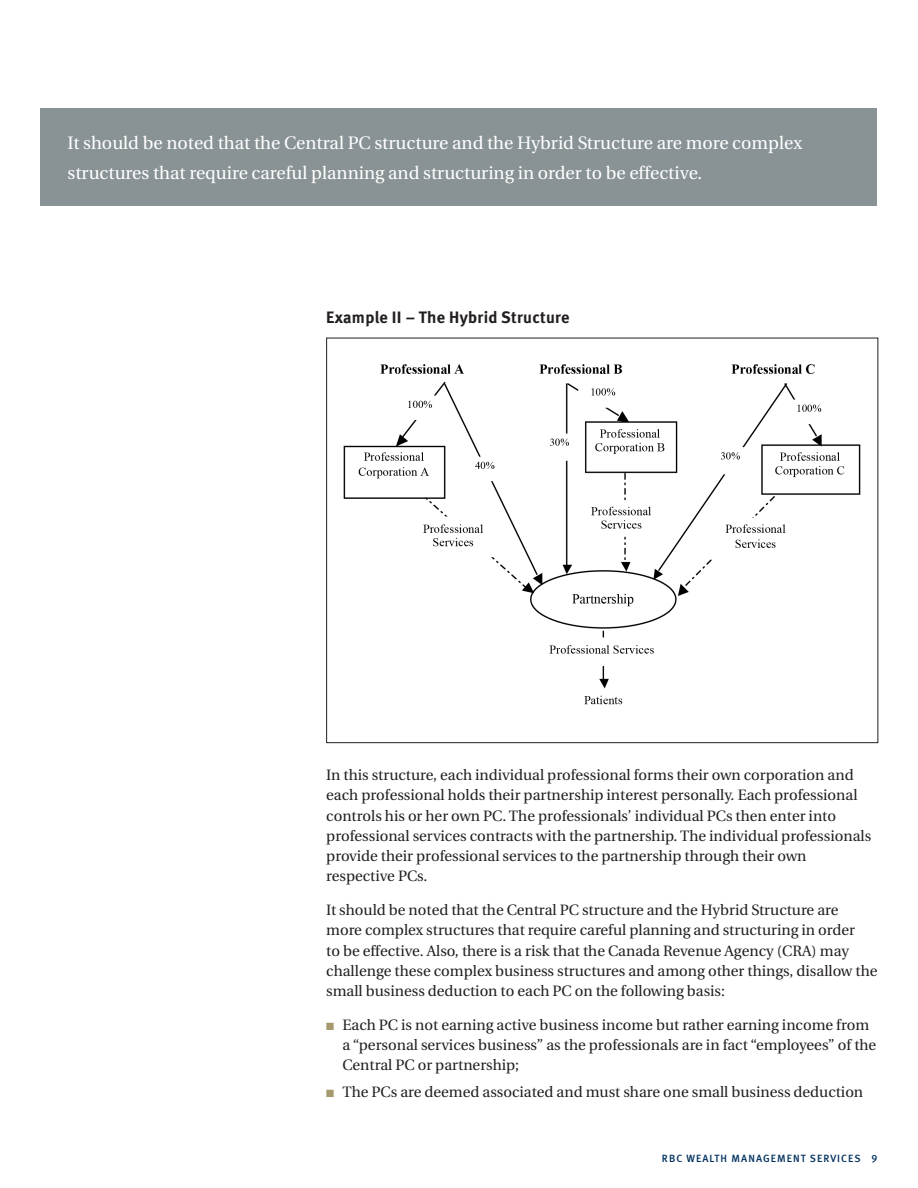
<style>
.page{position:relative;width:918px;height:1188px;background:#fff}
.page>*{position:absolute;margin:0;border:0;box-sizing:border-box;transform-origin:0 0}
.Callout_boxes_revers{font:18px/30px "Utopia";color:#fff}
.Subhead_2nd_Level{font:16.5px "Meta Bold LF";letter-spacing:.02em;color:#231f20}
.Body{font:15px/20.2px "Utopia";color:#231f20}
.t1{font:10.5px "Meta Medium LF";letter-spacing:.1em;color:#003160}
.s1{color:#a7996e}
</style>
<div class="page">
<div style="left:40px;top:108px;width:838px;height:98px;background:#899295"></div>
<img style="left:343px;top:364px;width:518px;height:341px">
<p class="Callout_boxes_revers" style="left:68px;top:128px;width:736px">It should be noted that the Central PC structure and the Hybrid Structure are more complex structures that require careful planning and structuring in order to be effective.</p>
<p class="Subhead_2nd_Level" style="left:326px;top:307px;width:245px">Example II – The Hybrid Structure</p>
<p class="Body" style="left:326px;top:765px;width:547px">In this structure, each individual professional forms their own corporation and each professional holds their partnership interest personally. Each professional controls his or her own PC. The professionals’ individual PCs then enter into professional services contracts with the partnership. The individual professionals provide their professional services to the partnership through their own respective PCs.</p>
<p class="Body" style="left:326px;top:900px;width:553px">It should be noted that the Central PC structure and the Hybrid Structure are more complex structures that require careful planning and structuring in order<br>to be effective. Also, there is a risk that the Canada Revenue Agency (CRA) may challenge these complex business structures and among other things, disallow the small business deduction to each PC on the following basis:</p>
<p class="Body" style="left:342px;top:1015px;width:535px;text-indent:-16px"><span class="s1">■</span> Each PC is not earning active business income but rather earning income from a “personal services business” as the professionals are in fact “employees” of the<br>Central PC or partnership;</p>
<p class="Body" style="left:326px;top:1083px;width:539px"><span class="s1">■</span> The PCs are deemed associated and must share one small business deduction</p>
<p class="t1" style="left:662px;top:1152px;width:217px">RBC WEALTH MANAGEMENT SERVICES 9</p>
</div>
